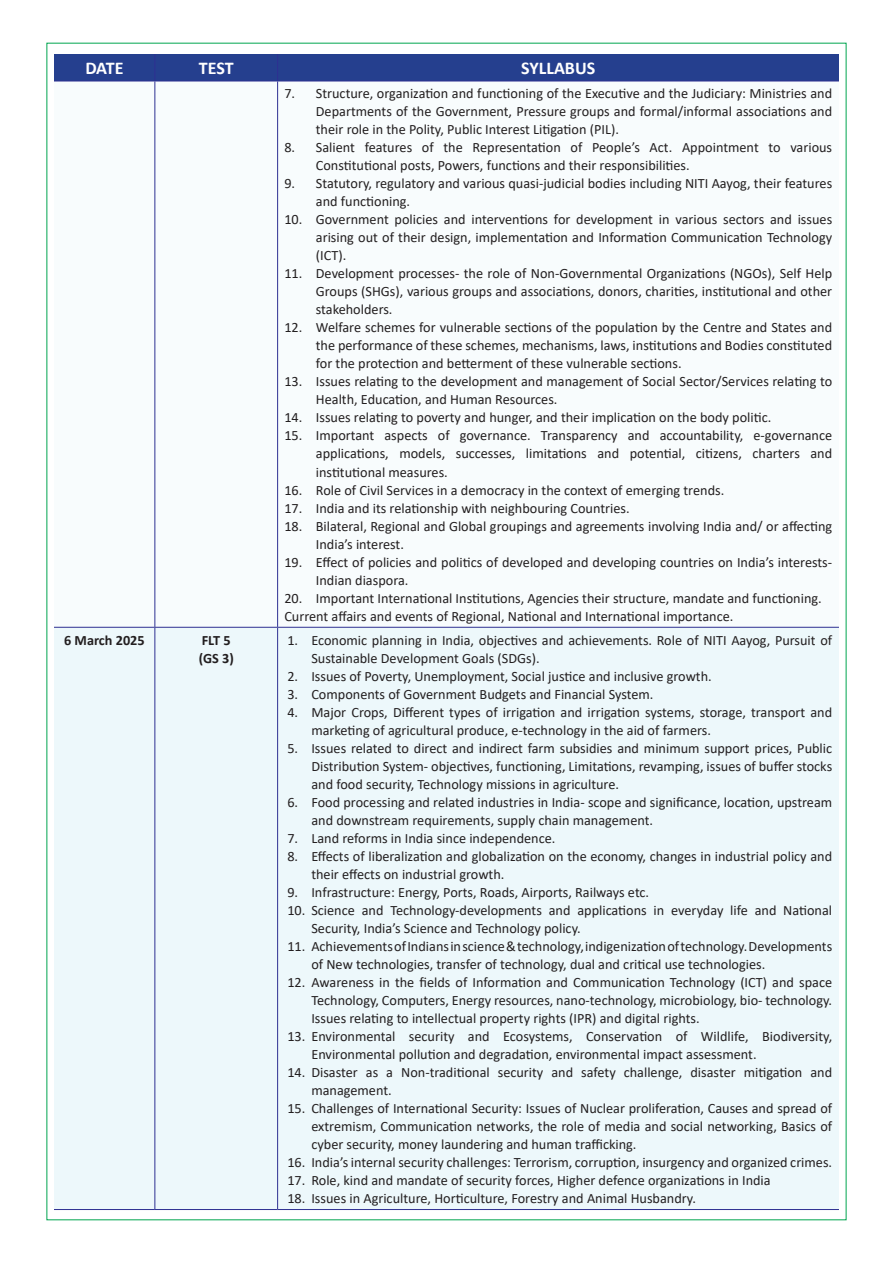
<style>
.page{position:relative;width:893px;height:1263px;background:#fff}
.page>*{position:absolute;margin:0;border:0;box-sizing:border-box;transform-origin:0 0}
.t1{font:700 18px "Calibri";color:#fff}
.List_Paragraph{font:14.25px/18px "Calibri";color:#231f20}
.t2{font:700 14.25px/18.5px "Calibri";color:#231f20}
</style>
<div class="page">
<svg style="left:54px;top:82px;width:785px;height:545px"></svg>
<div style="left:54px;top:628px;width:785px;height:581px;background:#edf8fb"></div>
<hr style="left:154px;top:81px;width:1px;height:546px;background:#2e3092">
<hr style="left:277px;top:81px;width:1px;height:546px;background:#2e3092">
<hr style="left:54px;top:627px;width:101px;height:1px;background:#2e3092">
<hr style="left:155px;top:627px;width:123px;height:1px;background:#2e3092">
<hr style="left:154px;top:628px;width:1px;height:581px;background:#2e3092">
<hr style="left:278px;top:627px;width:561px;height:1px;background:#2e3092">
<hr style="left:277px;top:628px;width:1px;height:581px;background:#2e3092">
<hr style="left:54px;top:1209px;width:101px;height:1px;background:#2e3092">
<hr style="left:155px;top:1209px;width:123px;height:1px;background:#2e3092">
<hr style="left:278px;top:1209px;width:561px;height:1px;background:#2e3092">
<div style="left:54px;top:54px;width:785px;height:27px;background:#253f8e"></div>
<hr style="left:54px;top:81px;width:101px;height:1px;background:#2e3092">
<hr style="left:155px;top:81px;width:123px;height:1px;background:#2e3092">
<hr style="left:278px;top:81px;width:561px;height:1px;background:#2e3092">
<p class="t1" style="left:85px;top:56px;width:40px">DATE</p>
<p class="t1" style="left:199px;top:56px;width:36px">TEST</p>
<p class="t1" style="left:521px;top:56px;width:76px">SYLLABUS</p>
<p class="List_Paragraph" style="left:316px;top:84px;width:518px;text-align:justify;text-indent:-32px">7. Structure, organization and functioning of the Executive and the Judiciary: Ministries and Departments of the Government, Pressure groups and formal/informal associations and their role in the Polity, Public Interest Litigation (PIL).</p>
<p class="List_Paragraph" style="left:316px;top:138px;width:518px;text-indent:-32px">8. Salient features of the Representation of People’s Act. Appointment to various<br>Constitutional posts, Powers, functions and their responsibilities.</p>
<p class="List_Paragraph" style="left:316px;top:174px;width:518px;text-indent:-32px">9. Statutory, regulatory and various quasi-judicial bodies including NITI Aayog, their features and functioning.</p>
<p class="List_Paragraph" style="left:316px;top:210px;width:518px;text-align:justify;text-indent:-32px">10. Government policies and interventions for development in various sectors and issues arising out of their design, implementation and Information Communication Technology (ICT).</p>
<p class="List_Paragraph" style="left:316px;top:264px;width:518px;text-align:justify;text-indent:-32px">11. Development processes- the role of Non-Governmental Organizations (NGOs), Self Help Groups (SHGs), various groups and associations, donors, charities, institutional and other stakeholders.</p>
<p class="List_Paragraph" style="left:316px;top:318px;width:518px;text-align:justify;text-indent:-32px">12. Welfare schemes for vulnerable sections of the population by the Centre and States and the performance of these schemes, mechanisms, laws, institutions and Bodies constituted for the protection and betterment of these vulnerable sections.</p>
<p class="List_Paragraph" style="left:316px;top:372px;width:518px;text-indent:-32px">13. Issues relating to the development and management of Social Sector/Services relating to<br>Health, Education, and Human Resources.</p>
<p class="List_Paragraph" style="left:284px;top:408px;width:488px">14. Issues relating to poverty and hunger, and their implication on the body politic.</p>
<p class="List_Paragraph" style="left:316px;top:426px;width:518px;text-align:justify;text-indent:-32px">15. Important aspects of governance. Transparency and accountability, e-governance applications, models, successes, limitations and potential, citizens, charters and institutional measures.</p>
<p class="List_Paragraph" style="left:284px;top:480px;width:441px">16. Role of Civil Services in a democracy in the context of emerging trends.</p>
<p class="List_Paragraph" style="left:284px;top:498px;width:347px">17. India and its relationship with neighbouring Countries.</p>
<p class="List_Paragraph" style="left:316px;top:516px;width:518px;text-indent:-32px">18. Bilateral, Regional and Global groupings and agreements involving India and/ or affecting<br>India’s interest.</p>
<p class="List_Paragraph" style="left:316px;top:552px;width:518px;text-indent:-32px">19. Effect of policies and politics of developed and developing countries on India’s interests-<br>Indian diaspora.</p>
<p class="List_Paragraph" style="left:284px;top:588px;width:539px">20. Important International Institutions, Agencies their structure, mandate and functioning.</p>
<p class="List_Paragraph" style="left:284px;top:606px;width:451px">Current affairs and events of Regional, National and International importance.</p>
<p class="t2" style="left:64px;top:630px;width:82px">6 March 2025</p>
<p class="t2" style="left:199px;top:630px;width:37px">FLT 5 (GS 3)</p>
<p class="List_Paragraph" style="left:311px;top:631px;width:522px;text-indent:-24px">1. Economic planning in India, objectives and achievements. Role of NITI Aayog, Pursuit of<br>Sustainable Development Goals (SDGs).</p>
<p class="List_Paragraph" style="left:287px;top:667px;width:426px">2. Issues of Poverty, Unemployment, Social justice and inclusive growth.</p>
<p class="List_Paragraph" style="left:287px;top:685px;width:368px">3. Components of Government Budgets and Financial System.</p>
<p class="List_Paragraph" style="left:311px;top:703px;width:522px;text-indent:-24px">4. Major Crops, Different types of irrigation and irrigation systems, storage, transport and marketing of agricultural produce, e-technology in the aid of farmers.</p>
<p class="List_Paragraph" style="left:311px;top:739px;width:522px;text-align:justify;text-indent:-24px">5. Issues related to direct and indirect farm subsidies and minimum support prices, Public Distribution System- objectives, functioning, Limitations, revamping, issues of buffer stocks and food security, Technology missions in agriculture.</p>
<p class="List_Paragraph" style="left:311px;top:793px;width:522px;text-indent:-24px">6. Food processing and related industries in India- scope and significance, location, upstream and downstream requirements, supply chain management.</p>
<p class="List_Paragraph" style="left:287px;top:829px;width:270px">7. Land reforms in India since independence.</p>
<p class="List_Paragraph" style="left:311px;top:847px;width:522px;text-indent:-24px">8. Effects of liberalization and globalization on the economy, changes in industrial policy and their effects on industrial growth.</p>
<p class="List_Paragraph" style="left:287px;top:883px;width:363px">9. Infrastructure: Energy, Ports, Roads, Airports, Railways etc.</p>
<p class="List_Paragraph" style="left:311px;top:901px;width:522px;text-indent:-24px">10. Science and Technology-developments and applications in everyday life and National<br>Security, India’s Science and Technology policy.</p>
<p class="List_Paragraph" style="left:311px;top:937px;width:522px;text-indent:-24px">11. Achievements of Indians in science &amp; technology, indigenization of technology. Developments of New technologies, transfer of technology, dual and critical use technologies.</p>
<p class="List_Paragraph" style="left:311px;top:973px;width:522px;text-align:justify;text-indent:-24px">12. Awareness in the fields of Information and Communication Technology (ICT) and space Technology, Computers, Energy resources, nano-technology, microbiology, bio- technology.<br>Issues relating to intellectual property rights (IPR) and digital rights.</p>
<p class="List_Paragraph" style="left:311px;top:1027px;width:522px;text-indent:-24px">13. Environmental security and Ecosystems, Conservation of Wildlife, Biodiversity,<br>Environmental pollution and degradation, environmental impact assessment.</p>
<p class="List_Paragraph" style="left:311px;top:1063px;width:522px;text-indent:-24px">14. Disaster as a Non-traditional security and safety challenge, disaster mitigation and management.</p>
<p class="List_Paragraph" style="left:311px;top:1099px;width:522px;text-align:justify;text-indent:-24px">15. Challenges of International Security: Issues of Nuclear proliferation, Causes and spread of extremism, Communication networks, the role of media and social networking, Basics of cyber security, money laundering and human trafficking.</p>
<p class="List_Paragraph" style="left:287px;top:1153px;width:546px">16. India’s internal security challenges: Terrorism, corruption, insurgency and organized crimes.</p>
<p class="List_Paragraph" style="left:287px;top:1171px;width:485px">17. Role, kind and mandate of security forces, Higher defence organizations in India</p>
<p class="List_Paragraph" style="left:287px;top:1189px;width:410px">18. Issues in Agriculture, Horticulture, Forestry and Animal Husbandry.</p>
</div>
